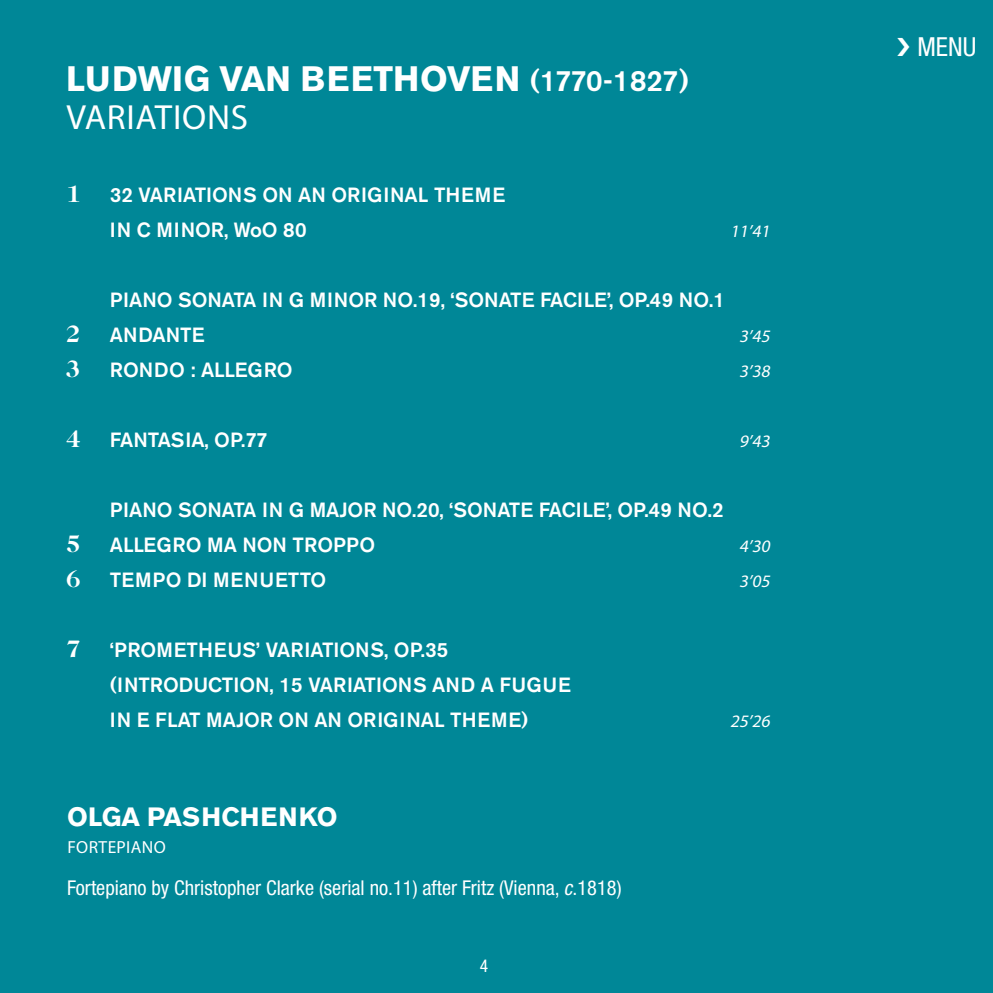
<style>
.page{position:relative;width:993px;height:993px;background:#fff}
.page>*{position:absolute;margin:0;border:0;box-sizing:border-box;transform-origin:0 0}
.t1{font:700 35px "Akzidenz Grotesk BE";color:#fff}
.t2{font:35px "Myriad Pro";letter-spacing:.02em;color:#fff}
.t3{font:700 26.25px "Akzidenz Grotesk BE";color:#fff}
.t4{font:condensed 26.25px "Helvetica Neue";color:#fff}
.t5{font:700 23.38px "Caslon Two Twenty Four BQ";color:#fff}
.t6{font:500 20.38px/35px "Akzidenz Grotesk BE";color:#fff}
.t7{font:condensed 20.38px "Helvetica Neue LT Pro";color:#fff}
.t8{font:500 20.38px "Akzidenz Grotesk BE";letter-spacing:.03em;color:#fff}
.t9{font:italic 17.5px "Myriad Pro";color:#fff}
.t10{font:17.5px "Myriad Pro";letter-spacing:.02em;color:#fff}
.t11{font:condensed 17.5px "Helvetica Neue";color:#fff}
.s1{font-weight:500;font-size:29.12px}
.s2{font-style:italic}
</style>
<div class="page">
<div style="left:0;top:0;width:992px;height:992px;background:#008797"></div>
<h1 class="t1" style="left:66px;top:59px;width:624px">LUDWIG VAN BEETHOVEN <span class="s1">(1770-1827)</span></h1>
<h1 class="t2" style="left:67px;top:96px;width:183px">VARIATIONS</h1>
<p class="t5" style="left:66px;top:179px;width:16px">1</p>
<p class="t6" style="left:110px;top:177px;width:396px">32 VARIATIONS ON AN ORIGINAL THEME<br>IN C MINOR, WoO 80</p>
<p class="t9" style="left:730px;top:220px;width:45px">11’41</p>
<p class="t6" style="left:110px;top:282px;width:616px">PIANO SONATA IN G MINOR NO.19, ‘SONATE FACILE’, OP.49 NO.1</p>
<p class="t5" style="left:66px;top:319px;width:16px">2</p>
<p class="t6" style="left:110px;top:317px;width:96px">ANDANTE</p>
<p class="t9" style="left:739px;top:325px;width:36px">3’45</p>
<p class="t5" style="left:66px;top:354px;width:16px">3</p>
<p class="t6" style="left:110px;top:352px;width:184px">RONDO : ALLEGRO</p>
<p class="t9" style="left:739px;top:360px;width:36px">3’38</p>
<p class="t5" style="left:66px;top:424px;width:16px">4</p>
<p class="t6" style="left:110px;top:422px;width:159px">FANTASIA, OP.77</p>
<p class="t9" style="left:739px;top:430px;width:36px">9’43</p>
<p class="t6" style="left:110px;top:492px;width:615px">PIANO SONATA IN G MAJOR NO.20, ‘SONATE FACILE’, OP.49 NO.2</p>
<p class="t5" style="left:66px;top:529px;width:16px">5</p>
<p class="t6" style="left:110px;top:527px;width:267px">ALLEGRO MA NON TROPPO</p>
<p class="t9" style="left:739px;top:535px;width:36px">4’30</p>
<p class="t5" style="left:66px;top:564px;width:16px">6</p>
<p class="t8" style="left:110px;top:567px;width:218px">TEMPO DI MENUETTO</p>
<p class="t9" style="left:739px;top:570px;width:36px">3’05</p>
<p class="t5" style="left:66px;top:634px;width:16px">7</p>
<p class="t6" style="left:110px;top:632px;width:462px">‘PROMETHEUS’ VARIATIONS, OP.35 (INTRODUCTION, 15 VARIATIONS AND A FUGUE<br>IN E FLAT MAJOR ON AN ORIGINAL THEME)</p>
<p class="t3" style="left:67px;top:801px;width:272px">OLGA PASHCHENKO</p>
<p class="t10" style="left:67px;top:835px;width:100px">FORTEPIANO</p>
<p class="t7" style="left:67px;top:876px;width:556px">Fortepiano by Christopher Clarke (serial no.11) after Fritz (Vienna, <span class="s2">c</span>.1818)</p>
<p class="t11" style="left:480px;top:955px;width:10px">4</p>
<p class="t9" style="left:730px;top:710px;width:45px">25’26</p>
<p class="t4" style="left:917px;top:32px;width:60px">MENU</p>
</div>
